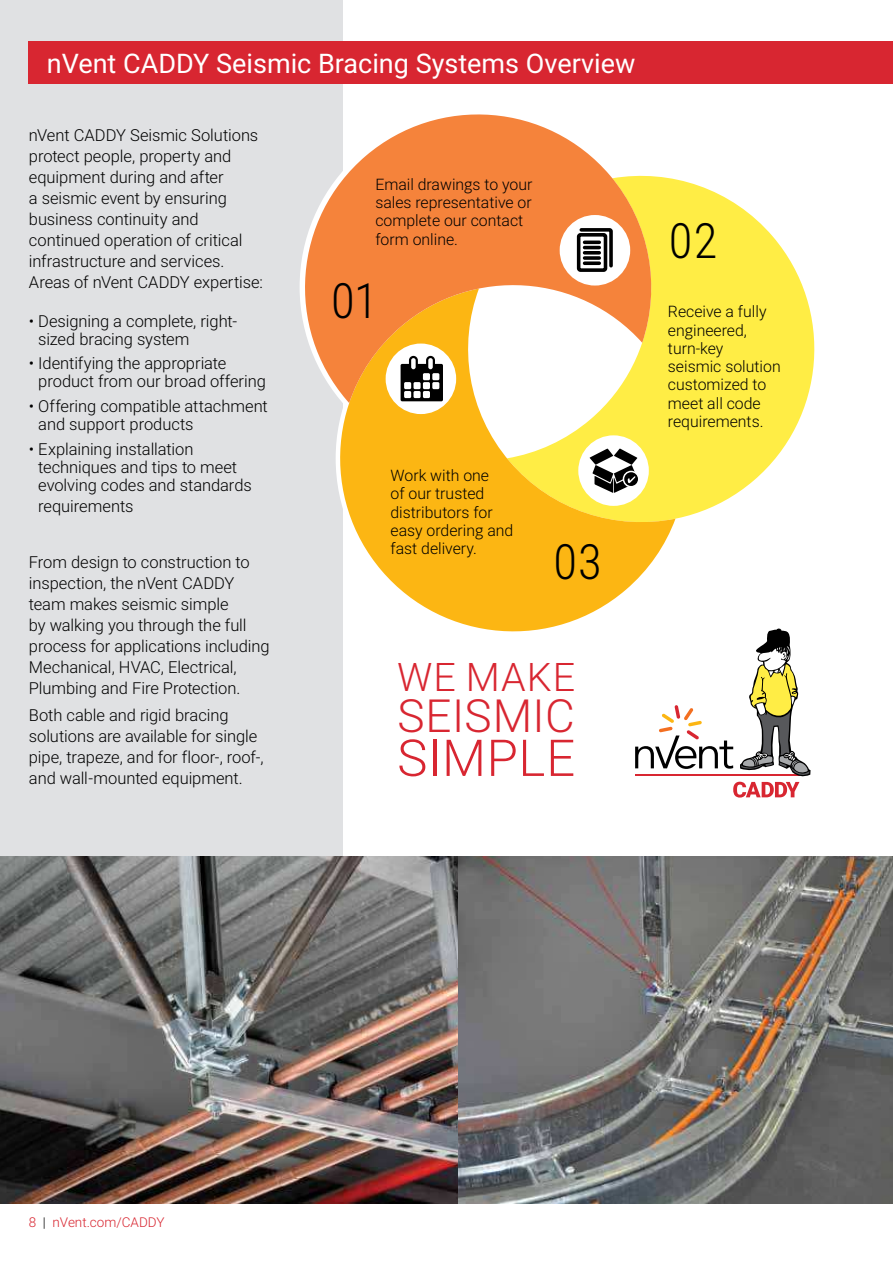
<style>
.page{position:relative;width:893px;height:1263px;background:#fff}
.page>*{position:absolute;margin:0;border:0;box-sizing:border-box;transform-origin:0 0}
.t1{font:300 50.85px "Roboto";letter-spacing:.01em;color:#d82631}
.t2{font:300 48.6px "Roboto Condensed";color:#000}
.t3{font:300 45.75px "Roboto";letter-spacing:.01em;color:#d82631}
.t4{font:300 39.45px "Roboto";letter-spacing:.03em;color:#d82631}
.t5{font:27px "Roboto";color:#fff}
.t6{font:300 16.5px/21px "Roboto";letter-spacing:-.005em;color:#000}
.t7{font:300 15.75px/18.3px "Roboto";color:#000}
.t8{font:300 13.5px "Roboto";color:#d82631}
.s1{color:#000}
</style>
<div class="page">
<div style="left:0;top:0;width:342px;height:859px;background:#e0e1e3"></div>
<svg style="left:635px;top:628px;width:175px;height:169px"></svg>
<img style="left:0;top:856px;width:459px;height:347px">
<div style="left:29px;top:41px;width:864px;height:42px;background:#d82631"></div>
<svg style="left:661px;top:177px;width:154px;height:343px;fill:#ffed45"></svg>
<svg style="left:336px;top:289px;width:339px;height:363px;fill:#fcb613"></svg>
<svg style="left:299px;top:94px;width:362px;height:309px;fill:#f5833b"></svg>
<div style="left:560px;top:215px;width:70px;height:71px;background:#fff;border-radius:50%"></div>
<svg style="left:576px;top:228px;width:37px;height:44px"></svg>
<div style="left:386px;top:344px;width:70px;height:70px;background:#fff;border-radius:50%"></div>
<div style="left:401px;top:364px;width:42px;height:37px;background:#000;border-radius:2px"></div>
<svg style="left:409px;top:356px;width:9px;height:15px"></svg>
<div style="left:411px;top:358px;width:5px;height:11px;background:#fff;border-radius:2px"></div>
<svg style="left:426px;top:356px;width:9px;height:15px"></svg>
<div style="left:428px;top:358px;width:5px;height:11px;background:#fff;border-radius:2px"></div>
<div style="left:404px;top:382px;width:7px;height:7px;background:#fff;border-radius:2px"></div>
<div style="left:413px;top:382px;width:8px;height:7px;background:#fff;border-radius:2px"></div>
<div style="left:423px;top:382px;width:7px;height:7px;background:#fff;border-radius:2px"></div>
<div style="left:432px;top:382px;width:7px;height:7px;background:#fff;border-radius:2px"></div>
<div style="left:423px;top:373px;width:7px;height:7px;background:#fff;border-radius:2px"></div>
<div style="left:432px;top:373px;width:7px;height:7px;background:#fff;border-radius:2px"></div>
<div style="left:404px;top:391px;width:7px;height:7px;background:#fff;border-radius:2px"></div>
<div style="left:413px;top:391px;width:8px;height:7px;background:#fff;border-radius:2px"></div>
<div style="left:423px;top:391px;width:7px;height:7px;background:#fff;border-radius:2px"></div>
<div style="left:578px;top:435px;width:71px;height:71px;background:#fff;border-radius:50%"></div>
<div style="left:623px;top:471px;width:16px;height:16px;border:2px solid #fff;border-radius:50%"></div>
<svg style="left:590px;top:448px;width:47px;height:45px"></svg>
<img style="left:459px;top:856px;width:434px;height:347px">
<h3 class="t5" style="left:47px;top:51px;width:590px">nVent CADDY Seismic Bracing Systems Overview</h3>
<p class="t6" style="left:29px;top:126px;width:236px">nVent CADDY Seismic Solutions protect people, property and equipment during and after<br>a seismic event by ensuring business continuity and continued operation of critical infrastructure and services.<br>Areas of nVent CADDY expertise:</p>
<p class="t6" style="left:38px;top:313px;width:201px;line-height:18px;text-indent:-9px">• Designing a complete, right&shy;sized bracing system</p>
<p class="t6" style="left:38px;top:356px;width:229px;line-height:18px;text-indent:-9px">• Identifying the appropriate product from our broad offering</p>
<p class="t6" style="left:38px;top:398px;width:231px;line-height:18px;text-indent:-9px">• Offering compatible attachment and support products</p>
<p class="t6" style="left:38px;top:441px;width:215px;line-height:18px;text-indent:-9px">• Explaining installation techniques and tips to meet evolving codes and standards</p>
<p class="t6" style="left:38px;top:497px;width:97px">requirements</p>
<p class="t6" style="left:29px;top:552px;width:242px">From design to construction to inspection, the nVent CADDY team makes seismic simple<br>by walking you through the full process for applications including<br>Mechanical, HVAC, Electrical,<br>Plumbing and Fire Protection.</p>
<p class="t6" style="left:29px;top:706px;width:236px">Both cable and rigid bracing solutions are available for single pipe, trapeze, and for floor-, roof-, and wall-mounted equipment.</p>
<p class="t7" style="left:375px;top:174px;width:159px">Email drawings to your sales representative or complete our contact form online.</p>
<h2 class="t2" style="left:331px;top:273px;width:48px">01</h2>
<p class="t7" style="left:390px;top:467px;width:124px">Work with one<br>of our trusted distributors for easy ordering and fast delivery.</p>
<h2 class="t2" style="left:553px;top:534px;width:50px">03</h2>
<h3 class="t4" style="left:397px;top:659px;width:180px">WE MAKE</h3>
<h3 class="t3" style="left:397px;top:695px;width:179px">SEISMIC</h3>
<h1 class="t1" style="left:397px;top:735px;width:179px">SIMPLE</h1>
<h2 class="t2" style="left:669px;top:213px;width:50px">02</h2>
<p class="t7" style="left:668px;top:304px;width:114px">Receive a fully engineered, turn-key seismic solution customized to meet all code requirements.</p>
<p class="t8" style="left:29px;top:1216px;width:137px">8 <span class="s1">|</span> nVent.com/CADDY</p>
</div>
